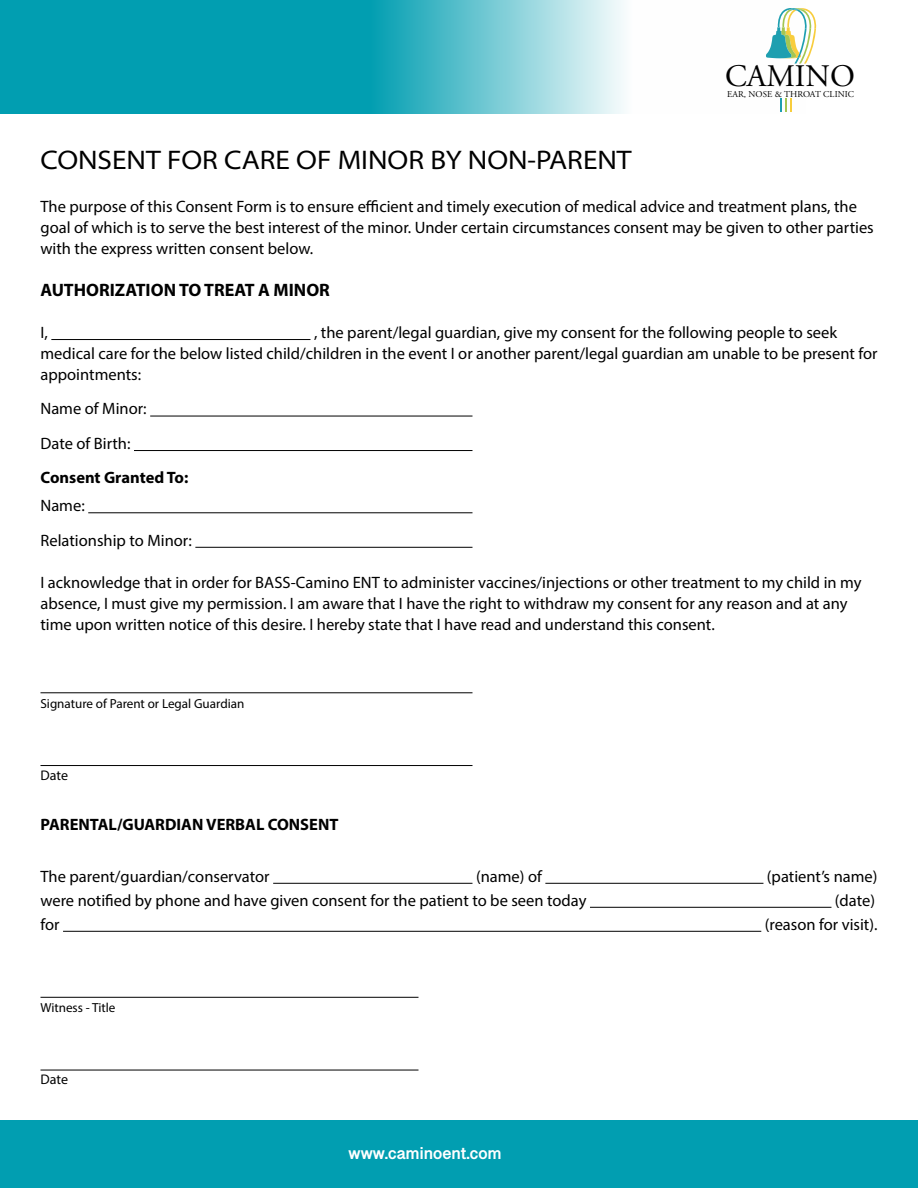
<style>
.page{position:relative;width:918px;height:1188px;background:#fff}
.page>*{position:absolute;margin:0;border:0;box-sizing:border-box;transform-origin:0 0}
.t1{font:31.35px "Adobe Garamond Pro";color:#000}
.t2{font:semi-expanded 27px "Myriad Pro";color:#000}
.t3{font:700 18px "Myriad Pro";color:#000}
.t4{font:700 17.55px "Myanmar Sangam MN";color:#fff}
.t5{font:16.5px/21px "Myriad Pro";color:#000}
.t6{font:700 16.5px "Myriad Pro";color:#000}
.t7{font:13.95px "Myriad Pro";letter-spacing:-.005em;color:#000}
.t8{font:13.05px "Myriad Pro";color:#000}
.t9{font:9px "Adobe Garamond Pro";letter-spacing:.01em;color:#000}
</style>
<div class="page">
<svg style="left:0;top:0;width:781px;height:114px"></svg>
<svg style="left:766px;top:8px;width:51px;height:56px"></svg>
<svg style="left:781px;top:98px;width:11px;height:14px"></svg>
<div style="left:0;top:1120px;width:918px;height:68px;background:#019eb1"></div>
<hr style="left:51px;top:339px;width:259px;height:1px;background:#000">
<hr style="left:150px;top:416px;width:322px;height:1px;background:#000">
<hr style="left:134px;top:450px;width:338px;height:1px;background:#000">
<hr style="left:88px;top:512px;width:385px;height:1px;background:#000">
<hr style="left:195px;top:547px;width:277px;height:1px;background:#000">
<hr style="left:40px;top:692px;width:432px;height:1px;background:#000">
<hr style="left:40px;top:765px;width:432px;height:1px;background:#000">
<hr style="left:273px;top:883px;width:199px;height:1px;background:#000">
<hr style="left:545px;top:883px;width:218px;height:1px;background:#000">
<hr style="left:590px;top:907px;width:241px;height:1px;background:#000">
<hr style="left:63px;top:931px;width:698px;height:1px;background:#000">
<hr style="left:40px;top:997px;width:378px;height:1px;background:#000">
<hr style="left:40px;top:1070px;width:378px;height:1px;background:#000">
<h1 class="t1" style="left:725px;top:57px;width:131px">CAMINO</h1>
<p class="t9" style="left:727px;top:88px;width:129px">EAR, NOSE &amp; THROAT CLINIC</p>
<h2 class="t2" style="left:40px;top:143px;width:593px">CONSENT FOR CARE OF MINOR BY NON-PARENT</h2>
<p class="t5" style="left:40px;top:196px;width:835px">The purpose of this Consent Form is to ensure efficient and timely execution of medical advice and treatment plans, the goal of which is to serve the best interest of the minor. Under certain circumstances consent may be given to other parties with the express written consent below.</p>
<p class="t3" style="left:40px;top:278px;width:291px">AUTHORIZATION TO TREAT A MINOR</p>
<p class="t5" style="left:40px;top:322px;width:9px">I,</p>
<p class="t5" style="left:40px;top:322px;width:839px;text-indent:274px">, the parent/legal guardian, give my consent for the following people to seek medical care for the below listed child/children in the event I or another parent/legal guardian am unable to be present for appointments:</p>
<p class="t5" style="left:40px;top:391px;width:108px;line-height:34.5px">Name of Minor:<br>Date of Birth:</p>
<p class="t6" style="left:40px;top:467px;width:149px">Consent Granted To:</p>
<p class="t5" style="left:40px;top:488px;width:153px;line-height:34.5px">Name:<br>Relationship to Minor:</p>
<p class="t5" style="left:40px;top:571px;width:823px">I acknowledge that in order for BASS-Camino ENT to administer vaccines/injections or other treatment to my child in my absence, I must give my permission. I am aware that I have the right to withdraw my consent for any reason and at any time upon written notice of this desire. I hereby state that I have read and understand this consent.</p>
<p class="t8" style="left:40px;top:695px;width:205px">Signature of Parent or Legal Guardian</p>
<p class="t7" style="left:40px;top:767px;width:29px">Date</p>
<p class="t6" style="left:40px;top:814px;width:299px">PARENTAL/GUARDIAN VERBAL CONSENT</p>
<p class="t5" style="left:40px;top:865px;width:231px">The parent/guardian/conservator</p>
<p class="t5" style="left:476px;top:865px;width:67px">(name) of</p>
<p class="t5" style="left:767px;top:865px;width:112px">(patient’s name)</p>
<p class="t5" style="left:40px;top:889px;width:547px">were notified by phone and have given consent for the patient to be seen today</p>
<p class="t5" style="left:835px;top:889px;width:42px">(date)</p>
<p class="t5" style="left:40px;top:913px;width:21px">for</p>
<p class="t5" style="left:765px;top:913px;width:114px">(reason for visit).</p>
<p class="t8" style="left:40px;top:1000px;width:77px">Witness - Title</p>
<p class="t7" style="left:40px;top:1071px;width:29px">Date</p>
<p class="t4" style="left:349px;top:1143px;width:155px">www.caminoent.com</p>
</div>
